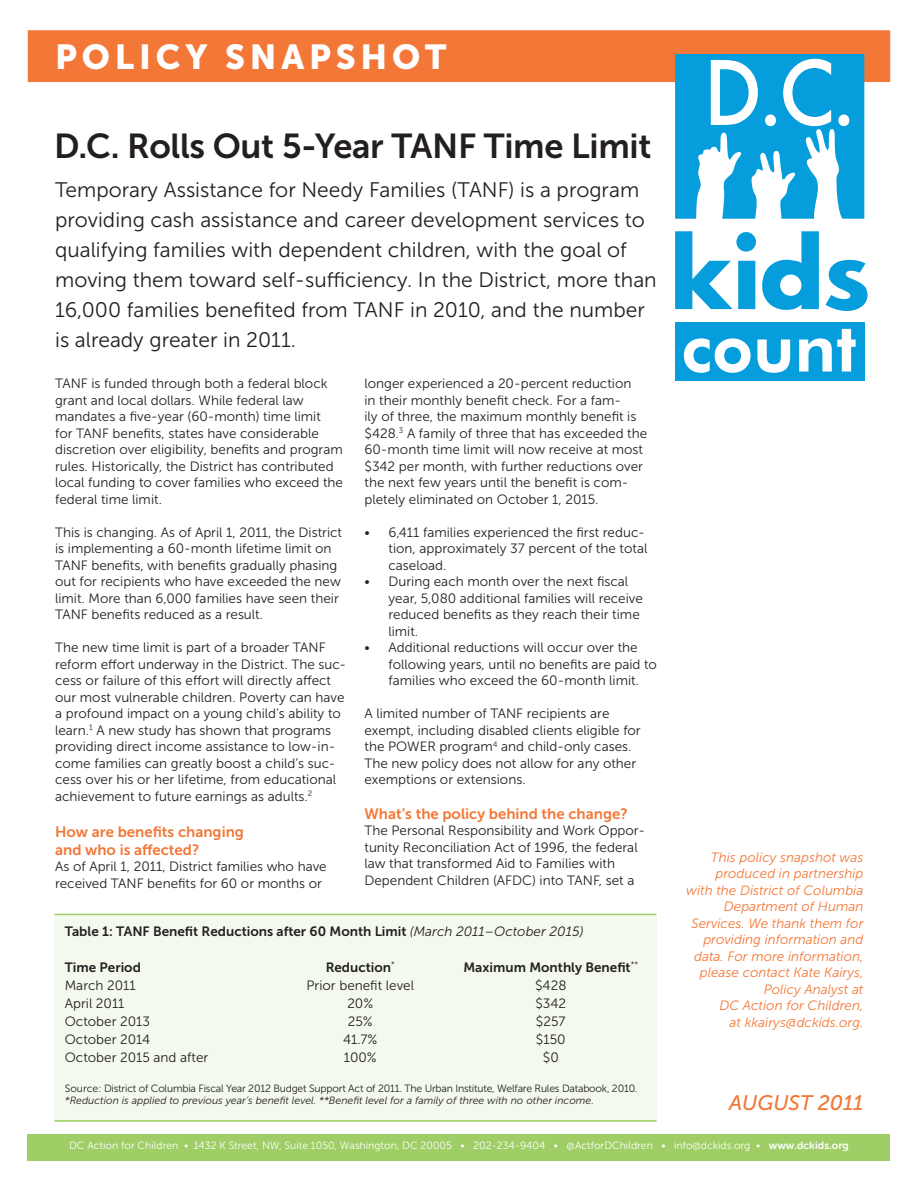
<style>
.page{position:relative;width:918px;height:1188px;background:#fff}
.page>*{position:absolute;margin:0;border:0;box-sizing:border-box;transform-origin:0 0}
.t1{font:34.5px "Museo Sans 700";letter-spacing:-.01em;color:#231f20}
.t2{font:34.5px "Museo Sans 900";letter-spacing:.14em;color:#fff}
.t3{font:21px/30px "Museo Sans 300";color:#231f20}
.t4{font:italic 21px "Museo Sans 500";color:#f37736}
.t5{font:15px/18px "Museo Sans 700";color:#f37736}
.t6{font:13.5px/16.5px "Museo Sans 300";color:#231f20}
.t7{font:italic 13.5px/16.5px "Museo Sans 300";color:#f37736;text-align:right}
.t8{font:13.5px "Museo Sans 700";color:#231f20}
.t9{font:10.5px/12px "Museo Sans 300";letter-spacing:-.02em;color:#231f20}
.t10{font:10.5px "Museo Sans 300";color:#fff}
.s1{font-family:"Museo Sans 300";font-style:italic}
.s2{font-style:italic}
.s3{font-family:"Museo Sans 700"}
</style>
<div class="page">
<div style="left:28px;top:30px;width:862px;height:52px;background:#f37736"></div>
<div style="left:28px;top:1134px;width:862px;height:27px;background:#9fce66"></div>
<div style="left:675px;top:322px;width:189px;height:58px;background:#069ddc"></div>
<svg style="left:675px;top:54px;width:189px;height:165px"></svg>
<svg style="left:675px;top:231px;width:81px;height:78px"></svg>
<svg style="left:825px;top:260px;width:42px;height:51px"></svg>
<svg style="left:762px;top:231px;width:57px;height:79px"></svg>
<svg style="left:684px;top:338px;width:67px;height:35px"></svg>
<svg style="left:757px;top:340px;width:33px;height:33px"></svg>
<svg style="left:799px;top:329px;width:57px;height:43px"></svg>
<div style="left:54px;top:915px;width:603px;height:207px;background:#f4f9ed"></div>
<hr style="left:55px;top:914px;width:601px;height:1px;background:#9fce66">
<hr style="left:55px;top:1120px;width:601px;height:2px;background:#9fce66">
<p class="t2" style="left:55px;top:38px;width:393px">POLICY SNAPSHOT</p>
<p class="t1" style="left:54px;top:127px;width:599px">D.C. Rolls Out 5-Year TANF Time Limit</p>
<p class="t3" style="left:55px;top:175px;width:603px">Temporary Assistance for Needy Families (TANF) is a program providing cash assistance and career development services to qualifying families with dependent children, with the goal of moving them toward self-sufficiency. In the District, more than 16,000 families benefited from TANF in 2010, and the number is already greater in 2011.</p>
<p class="t6" style="left:364px;top:375px;width:284px">longer experienced a 20-percent reduction<br>in their monthly benefit check. For a fam-<br>ily of three, the maximum monthly benefit is $428.<sup>3</sup> A family of three that has exceeded the 60-month time limit will now receive at most $342 per month, with further reductions over the next few years until the benefit is com&shy;pletely eliminated on October 1, 2015.</p>
<p class="t6" style="left:388px;top:524px;width:260px;text-indent:-24px">• 6,411 families experienced the first reduc&shy;tion, approximately 37 percent of the total caseload.</p>
<p class="t6" style="left:388px;top:573px;width:256px;text-indent:-24px">• During each month over the next fiscal year, 5,080 additional families will receive reduced benefits as they reach their time limit.</p>
<p class="t6" style="left:388px;top:639px;width:270px;text-indent:-24px">• Additional reductions will occur over the following years, until no benefits are paid to families who exceed the 60-month limit.</p>
<p class="t6" style="left:364px;top:705px;width:278px">A limited number of TANF recipients are exempt, including disabled clients eligible for the POWER program<sup>4</sup> and child-only cases.<br>The new policy does not allow for any other exemptions or extensions.</p>
<p class="t5" style="left:365px;top:804px;width:265px">What’s the policy behind the change?</p>
<p class="t6" style="left:365px;top:822px;width:282px">The Personal Responsibility and Work Oppor&shy;tunity Reconciliation Act of 1996, the federal law that transformed Aid to Families with Dependent Children (AFDC) into TANF, set a</p>
<p class="t6" style="left:55px;top:375px;width:289px">TANF is funded through both a federal block grant and local dollars. While federal law mandates a five-year (60-month) time limit<br>for TANF benefits, states have considerable discretion over eligibility, benefits and program rules. Historically, the District has contributed local funding to cover families who exceed the federal time limit.</p>
<p class="t6" style="left:55px;top:524px;width:289px">This is changing. As of April 1, 2011, the District is implementing a 60-month lifetime limit on TANF benefits, with benefits gradually phasing out for recipients who have exceeded the new limit. More than 6,000 families have seen their TANF benefits reduced as a result.</p>
<p class="t6" style="left:55px;top:639px;width:292px">The new time limit is part of a broader TANF reform effort underway in the District. The suc&shy;cess or failure of this effort will directly affect our most vulnerable children. Poverty can have a profound impact on a young child’s ability to learn.<sup>1</sup> A new study has shown that programs providing direct income assistance to low-in&shy;come families can greatly boost a child’s suc&shy;cess over his or her lifetime, from educational achievement to future earnings as adults.<sup>2</sup></p>
<p class="t5" style="left:55px;top:822px;width:190px">How are benefits changing and who is affected?</p>
<p class="t6" style="left:55px;top:858px;width:273px">As of April 1, 2011, District families who have received TANF benefits for 60 or months or</p>
<p class="t8" style="left:65px;top:924px;width:520px">Table 1: TANF Benefit Reductions after 60 Month Limit <span class="s1">(March 2011–October 2015)</span></p>
<p class="t8" style="left:65px;top:960px;width:78px">Time Period</p>
<p class="t8" style="left:326px;top:960px;width:71px">Reduction<sup>*</sup></p>
<p class="t8" style="left:463px;top:960px;width:176px">Maximum Monthly Benefit<sup>**</sup></p>
<p class="t6" style="left:65px;top:977px;width:72px">March 2011</p>
<p class="t6" style="left:307px;top:977px;width:109px">Prior benefit level</p>
<p class="t6" style="left:535px;top:977px;width:33px">$428</p>
<p class="t6" style="left:65px;top:995px;width:61px">April 2011</p>
<p class="t6" style="left:347px;top:995px;width:27px">20%</p>
<p class="t6" style="left:535px;top:995px;width:32px">$342</p>
<p class="t6" style="left:65px;top:1013px;width:87px">October 2013</p>
<p class="t6" style="left:348px;top:1013px;width:27px">25%</p>
<p class="t6" style="left:536px;top:1013px;width:31px">$257</p>
<p class="t6" style="left:65px;top:1031px;width:87px">October 2014</p>
<p class="t6" style="left:343px;top:1031px;width:36px">41.7%</p>
<p class="t6" style="left:536px;top:1031px;width:31px">$150</p>
<p class="t6" style="left:65px;top:1049px;width:145px">October 2015 and after</p>
<p class="t6" style="left:344px;top:1049px;width:35px">100%</p>
<p class="t6" style="left:543px;top:1049px;width:17px">$0</p>
<p class="t9" style="left:65px;top:1082px;width:574px">Source: District of Columbia Fiscal Year 2012 Budget Support Act of 2011. The Urban Institute, Welfare Rules Databook, 2010. <span class="s2">*Reduction is applied to previous year’s benefit level. **Benefit level for a family of three with no other income.</span></p>
<p class="t7" style="left:686px;top:849px;width:179px">This policy snapshot was produced in partnership with the District of Columbia<br>Department of Human<br>Services. We thank them for providing information and data. For more information, please contact Kate Kairys,<br>Policy Analyst at<br>DC Action for Children,<br>at kkairys@dckids.org.</p>
<p class="t4" style="left:729px;top:1092px;width:136px">AUGUST 2011</p>
<p class="t10" style="left:69px;top:1140px;width:781px">DC Action for Children • 1432 K Street, NW, Suite 1050, Washington, DC 20005 • 202-234-9404 • @ActforDChildren • info@dckids.org • <span class="s3">www.dckids.org</span></p>
</div>
